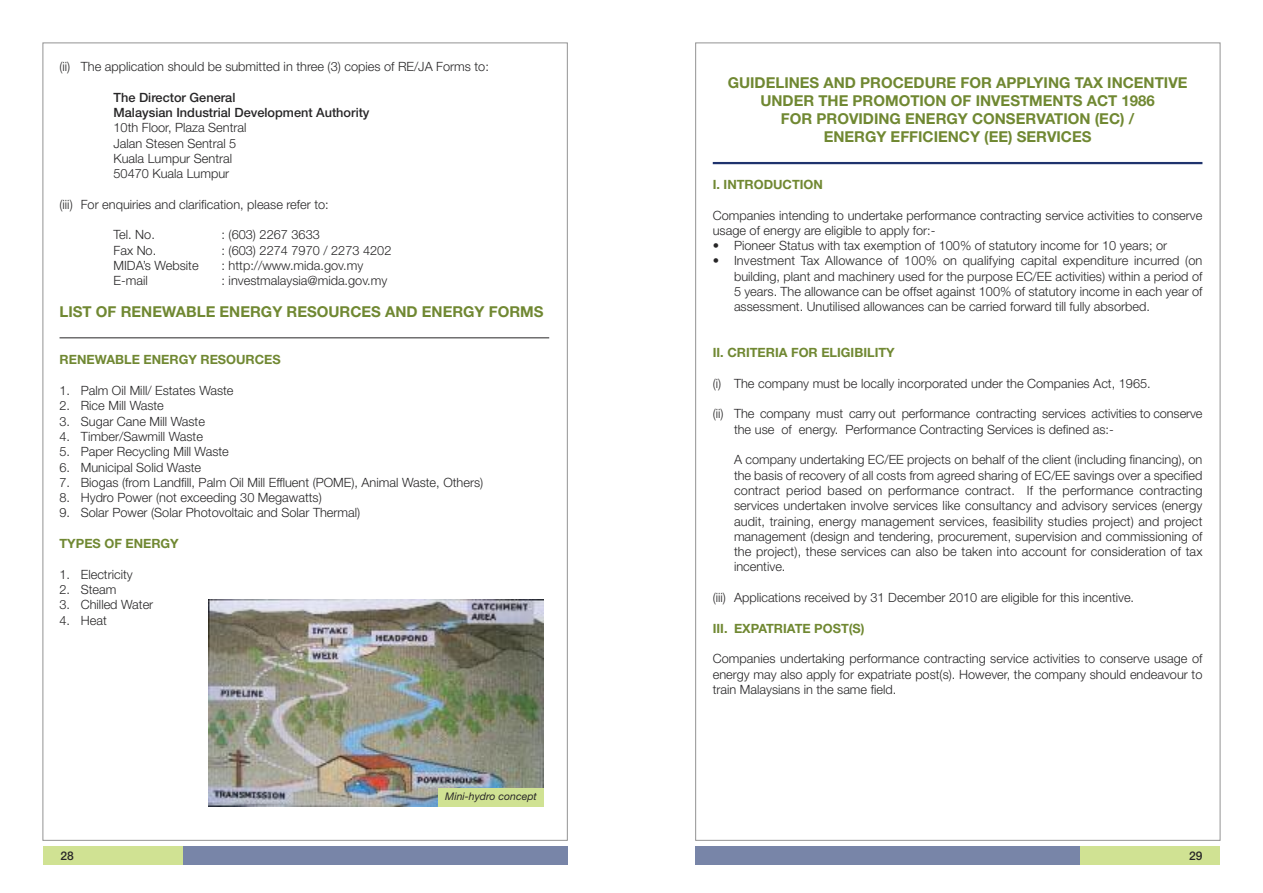
<style>
.page{position:relative;width:1263px;height:893px;background:#fff}
.page>*{position:absolute;margin:0;border:0;box-sizing:border-box;transform-origin:0 0}
.t1{font:700 15px/18px "Helvetica Neue LT Std";color:#708832;text-align:center}
.t2{font:300 12.75px/15.3px "Helvetica Neue LT Std";color:#272627}
.t3{font:700 12.75px "Helvetica Neue LT Std";color:#708832}
.t4{font:500 12.75px/15.3px "Helvetica Neue LT Std";color:#272627}
.t5{font:500 12px "Helvetica Neue LT Std";color:#272627}
.t6{font:italic 10.5px "Helvetica Neue LT Std";color:#272627}
</style>
<div class="page">
<div style="left:183px;top:846px;width:385px;height:18px;background:#7885a8"></div>
<div style="left:43px;top:846px;width:140px;height:18px;background:#d0e293"></div>
<div style="left:695px;top:846px;width:385px;height:18px;background:#7885a8"></div>
<div style="left:1080px;top:846px;width:140px;height:18px;background:#d0e293"></div>
<hr style="left:60px;top:337px;width:489px;height:1px;background:#272627">
<img style="left:208px;top:599px;width:336px;height:207px">
<div style="left:438px;top:788px;width:106px;height:18px;background:#d0e293"></div>
<hr style="left:713px;top:162px;width:489px;height:2px;background:#1f336d">
<p class="t2" style="left:60px;top:60px;width:431px">(ii) The application should be submitted in three (3) copies of RE/JA Forms to:</p>
<p class="t4" style="left:114px;top:91px;width:258px">The Director General<br>Malaysian Industrial Development Authority</p>
<p class="t2" style="left:114px;top:121px;width:134px">10th Floor, Plaza Sentral<br>Jalan Stesen Sentral 5<br>Kuala Lumpur Sentral<br>50470 Kuala Lumpur</p>
<p class="t2" style="left:60px;top:198px;width:271px">(iii) For enquiries and clarification, please refer to:</p>
<p class="t2" style="left:114px;top:228px;width:43px">Tel. No.</p>
<p class="t2" style="left:222px;top:228px;width:100px">: (603) 2267 3633</p>
<p class="t2" style="left:114px;top:244px;width:44px">Fax No.</p>
<p class="t2" style="left:222px;top:244px;width:171px">: (603) 2274 7970 / 2273 4202</p>
<p class="t2" style="left:114px;top:259px;width:87px">MIDA’s Website</p>
<p class="t2" style="left:222px;top:259px;width:143px">: http://www.mida.gov.my</p>
<p class="t2" style="left:114px;top:274px;width:36px">E-mail</p>
<p class="t2" style="left:222px;top:274px;width:167px">: investmalaysia@mida.gov.my</p>
<p class="t1" style="left:60px;top:304px;width:485px">LIST OF RENEWABLE ENERGY RESOURCES AND ENERGY FORMS</p>
<p class="t3" style="left:60px;top:355px;width:223px">RENEWABLE ENERGY RESOURCES</p>
<p class="t2" style="left:60px;top:384px;width:176px">1. Palm Oil Mill/ Estates Waste</p>
<p class="t2" style="left:60px;top:399px;width:106px">2. Rice Mill Waste</p>
<p class="t2" style="left:60px;top:415px;width:147px">3. Sugar Cane Mill Waste</p>
<p class="t2" style="left:60px;top:430px;width:145px">4. Timber/Sawmill Waste</p>
<p class="t2" style="left:60px;top:445px;width:171px">5. Paper Recycling Mill Waste</p>
<p class="t2" style="left:60px;top:461px;width:143px">6. Municipal Solid Waste</p>
<p class="t2" style="left:60px;top:476px;width:425px">7. Biogas (from Landfill, Palm Oil Mill Effluent (POME), Animal Waste, Others)</p>
<p class="t2" style="left:60px;top:491px;width:264px">8. Hydro Power (not exceeding 30 Megawatts)</p>
<p class="t2" style="left:60px;top:506px;width:302px">9. Solar Power (Solar Photovoltaic and Solar Thermal)</p>
<p class="t3" style="left:60px;top:539px;width:121px">TYPES OF ENERGY</p>
<p class="t2" style="left:60px;top:568px;width:75px">1. Electricity</p>
<p class="t2" style="left:60px;top:583px;width:58px">2. Steam</p>
<p class="t2" style="left:60px;top:598px;width:95px">3. Chilled Water</p>
<p class="t2" style="left:60px;top:614px;width:49px">4. Heat</p>
<p class="t5" style="left:60px;top:851px;width:15px">28</p>
<p class="t6" style="left:445px;top:792px;width:93px">Mini-hydro concept</p>
<p class="t1" style="left:728px;top:75px;width:461px">GUIDELINES AND PROCEDURE FOR APPLYING TAX INCENTIVE UNDER THE PROMOTION OF INVESTMENTS ACT 1986<br>FOR PROVIDING ENERGY CONSERVATION (EC) /<br>ENERGY EFFICIENCY (EE) SERVICES</p>
<p class="t3" style="left:713px;top:180px;width:112px">I. INTRODUCTION</p>
<p class="t2" style="left:713px;top:209px;width:491px">Companies intending to undertake performance contracting service activities to conserve usage of energy are eligible to apply for:-</p>
<p class="t2" style="left:713px;top:239px;width:456px">• Pioneer Status with tax exemption of 100% of statutory income for 10 years; or</p>
<p class="t2" style="left:734px;top:254px;width:470px;text-align:justify;text-indent:-21px">• Investment Tax Allowance of 100% on qualifying capital expenditure incurred (on building, plant and machinery used for the purpose EC/EE activities) within a period of 5 years. The allowance can be offset against 100% of statutory income in each year of assessment. Unutilised allowances can be carried forward till fully absorbed.</p>
<p class="t3" style="left:713px;top:348px;width:183px">II. CRITERIA FOR ELIGIBILITY</p>
<p class="t2" style="left:713px;top:377px;width:439px">(i) The company must be locally incorporated under the Companies Act, 1965.</p>
<p class="t2" style="left:734px;top:407px;width:470px;text-indent:-21px">(ii) The company must carry out performance contracting services activities to conserve the use of energy. Performance Contracting Services is defined as:-</p>
<p class="t2" style="left:734px;top:453px;width:470px;text-align:justify">A company undertaking EC/EE projects on behalf of the client (including financing), on the basis of recovery of all costs from agreed sharing of EC/EE savings over a specified contract period based on performance contract. If the performance contracting services undertaken involve services like consultancy and advisory services (energy audit, training, energy management services, feasibility studies project) and project management (design and tendering, procurement, supervision and commissioning of the project), these services can also be taken into account for consideration of tax incentive.</p>
<p class="t2" style="left:713px;top:591px;width:423px">(iii) Applications received by 31 December 2010 are eligible for this incentive.</p>
<p class="t3" style="left:713px;top:623px;width:153px">III. EXPATRIATE POST(S)</p>
<p class="t2" style="left:713px;top:652px;width:491px;text-align:justify">Companies undertaking performance contracting service activities to conserve usage of energy may also apply for expatriate post(s). However, the company should endeavour to train Malaysians in the same field.</p>
<p class="t5" style="left:1189px;top:851px;width:15px">29</p>
</div>
